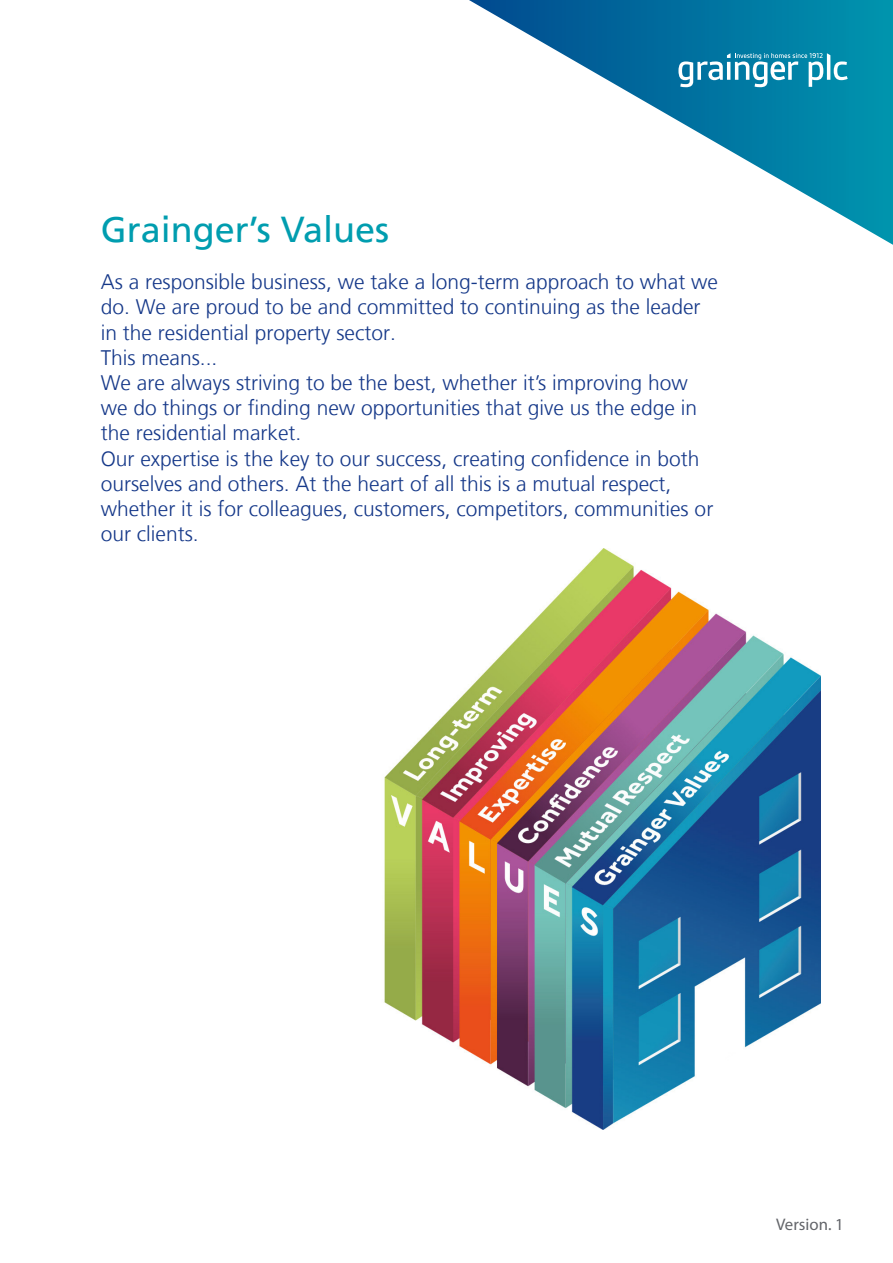
<style>
.page{position:relative;width:893px;height:1263px;background:#fff}
.page>*{position:absolute;margin:0;border:0;box-sizing:border-box;transform-origin:0 0}
.t1{font:36px "Frutiger LT";color:#009daf}
.t2{font:300 21px "Frutiger LT";color:#153889}
.t3{font:16.8px "Myriad Pro";color:#63656a}
</style>
<div class="page">
<svg style="left:469px;top:0;width:424px;height:245px"></svg>
<svg style="left:678px;top:53px;width:170px;height:34px"></svg>
<img style="left:384px;top:549px;width:436px;height:580px">
<p class="t1" style="left:101px;top:209px;width:290px">Grainger’s Values</p>
<p class="t2" style="left:101px;top:270px;width:619px">As a responsible business, we take a long-term approach to what we</p>
<p class="t2" style="left:101px;top:295px;width:601px">do. We are proud to be and committed to continuing as the leader</p>
<p class="t2" style="left:101px;top:320px;width:297px">in the residential property sector.</p>
<p class="t2" style="left:101px;top:346px;width:118px">This means...</p>
<p class="t2" style="left:101px;top:371px;width:588px">We are always striving to be the best, whether it’s improving how</p>
<p class="t2" style="left:101px;top:396px;width:598px">we do things or finding new opportunities that give us the edge in</p>
<p class="t2" style="left:101px;top:421px;width:202px">the residential market.</p>
<p class="t2" style="left:101px;top:446px;width:600px">Our expertise is the key to our success, creating confidence in both</p>
<p class="t2" style="left:101px;top:472px;width:572px">ourselves and others. At the heart of all this is a mutual respect,</p>
<p class="t2" style="left:101px;top:497px;width:614px">whether it is for colleagues, customers, competitors, communities or</p>
<p class="t2" style="left:101px;top:522px;width:100px">our clients.</p>
<p class="t3" style="left:776px;top:1214px;width:69px">Version. 1</p>
</div>
